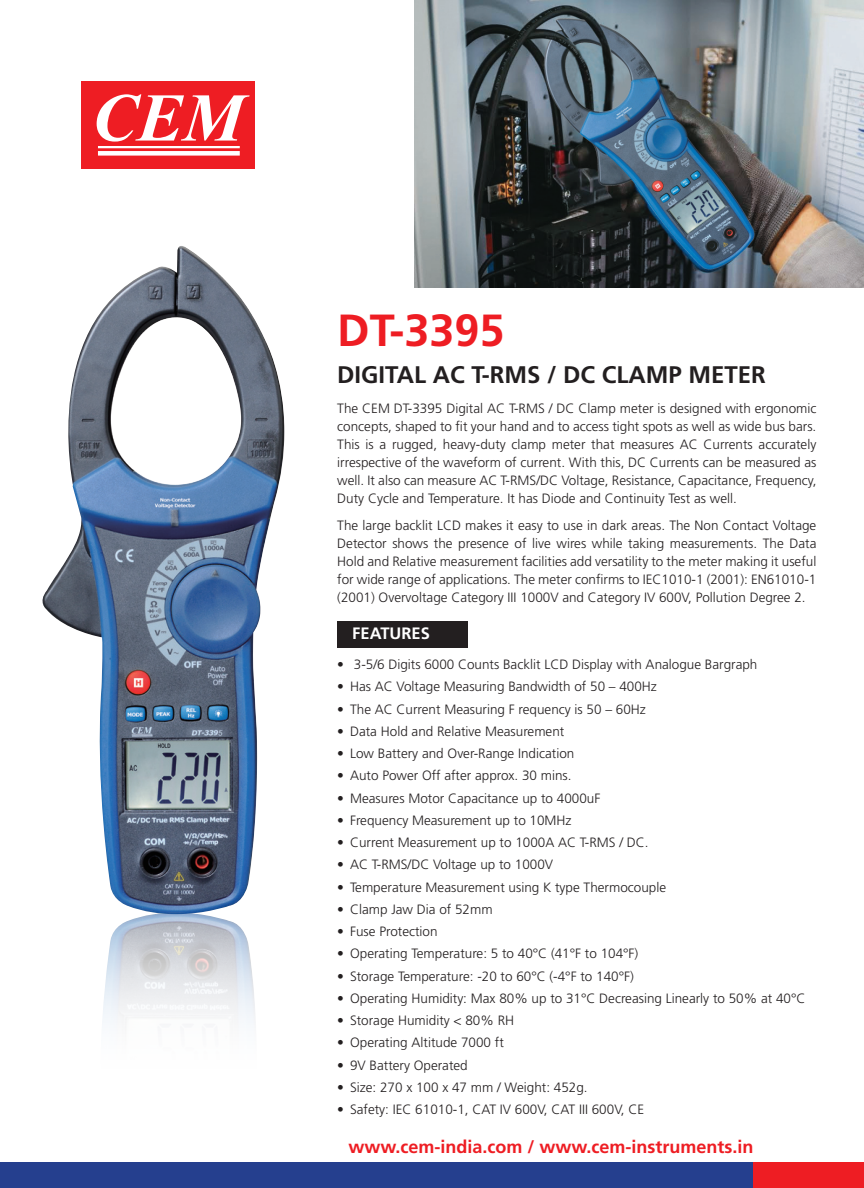
<style>
.page{position:relative;width:864px;height:1188px;background:#fff}
.page>*{position:absolute;margin:0;border:0;box-sizing:border-box;transform-origin:0 0}
.t1{font:italic 700 68.25px "Times New Roman";color:#fff}
.t2{font:700 45px "Frutiger";color:#ee1d23}
.t3{font:700 24px "Frutiger";color:#231f20}
.t4{font:700 18px "Frutiger";color:#ee1d23}
.t5{font:700 16.5px "Frutiger";color:#fff}
.t6{font:300 13.5px/18px "Frutiger";color:#231f20;text-align:justify}
</style>
<div class="page">
<div style="left:81px;top:81px;width:174px;height:88px;background:#ee1d23"></div>
<hr style="left:98px;top:146px;width:142px;height:2px;background:#fff">
<div style="left:98px;top:151px;width:142px;height:5px;background:#fff"></div>
<div style="left:0;top:1162px;width:864px;height:26px;background:#253f8e"></div>
<div style="left:753px;top:1162px;width:111px;height:26px;background:#ee1d23"></div>
<div style="left:337px;top:621px;width:131px;height:27px;background:#231f20"></div>
<img style="left:42px;top:246px;width:242px;height:667px">
<img style="left:103px;top:913px;width:152px;height:110px">
<img style="left:414px;top:0;width:450px;height:287px">
<p class="t1" style="left:92px;top:70px;width:153px">CEM</p>
<p class="t2" style="left:337px;top:304px;width:169px">DT-3395</p>
<p class="t3" style="left:337px;top:360px;width:430px">DIGITAL AC T-RMS / DC CLAMP METER</p>
<p class="t6" style="left:337px;top:400px;width:481px">The CEM DT-3395 Digital AC T-RMS / DC Clamp meter is designed with ergonomic concepts, shaped to fit your hand and to access tight spots as well as wide bus bars.<br>This is a rugged, heavy-duty clamp meter that measures AC Currents accurately irrespective of the waveform of current. With this, DC Currents can be measured as well. It also can measure AC T-RMS/DC Voltage, Resistance, Capacitance, Frequency, Duty Cycle and Temperature. It has Diode and Continuity Test as well.</p>
<p class="t6" style="left:337px;top:516px;width:481px">The large backlit LCD makes it easy to use in dark areas. The Non Contact Voltage Detector shows the presence of live wires while taking measurements. The Data Hold and Relative measurement facilities add versatility to the meter making it useful for wide range of applications. The meter confirms to IEC1010-1 (2001): EN61010-1 (2001) Overvoltage Category III 1000V and Category IV 600V, Pollution Degree 2.</p>
<p class="t5" style="left:352px;top:624px;width:79px">FEATURES</p>
<p class="t6" style="left:337px;top:656px;width:422px">• 3-5/6 Digits 6000 Counts Backlit LCD Display with Analogue Bargraph</p>
<p class="t6" style="left:337px;top:678px;width:321px">• Has AC Voltage Measuring Bandwidth of 50 – 400Hz</p>
<p class="t6" style="left:337px;top:700px;width:310px">• The AC Current Measuring F requency is 50 – 60Hz</p>
<p class="t6" style="left:337px;top:722px;width:229px">• Data Hold and Relative Measurement</p>
<p class="t6" style="left:337px;top:745px;width:239px">• Low Battery and Over-Range Indication</p>
<p class="t6" style="left:337px;top:767px;width:236px">• Auto Power Off after approx. 30 mins.</p>
<p class="t6" style="left:337px;top:789px;width:265px">• Measures Motor Capacitance up to 4000uF</p>
<p class="t6" style="left:337px;top:811px;width:236px">• Frequency Measurement up to 10MHz</p>
<p class="t6" style="left:337px;top:834px;width:313px">• Current Measurement up to 1000A AC T-RMS / DC.</p>
<p class="t6" style="left:337px;top:856px;width:217px">• AC T-RMS/DC Voltage up to 1000V</p>
<p class="t6" style="left:337px;top:878px;width:330px">• Temperature Measurement using K type Thermocouple</p>
<p class="t6" style="left:337px;top:900px;width:157px">• Clamp Jaw Dia of 52mm</p>
<p class="t6" style="left:337px;top:923px;width:102px">• Fuse Protection</p>
<p class="t6" style="left:337px;top:945px;width:303px">• Operating Temperature: 5 to 40°C (41°F to 104°F)</p>
<p class="t6" style="left:337px;top:967px;width:298px">• Storage Temperature: -20 to 60°C (-4°F to 140°F)</p>
<p class="t6" style="left:337px;top:989px;width:470px">• Operating Humidity: Max 80% up to 31°C Decreasing Linearly to 50% at 40°C</p>
<p class="t6" style="left:337px;top:1012px;width:178px">• Storage Humidity &lt; 80% RH</p>
<p class="t6" style="left:337px;top:1034px;width:168px">• Operating Altitude 7000 ft</p>
<p class="t6" style="left:337px;top:1056px;width:132px">• 9V Battery Operated</p>
<p class="t6" style="left:337px;top:1079px;width:252px">• Size: 270 x 100 x 47 mm / Weight: 452g.</p>
<p class="t6" style="left:337px;top:1101px;width:308px">• Safety: IEC 61010-1, CAT IV 600V, CAT III 600V, CE</p>
<p class="t4" style="left:348px;top:1136px;width:407px">www.cem-india.com / www.cem-instruments.in</p>
</div>
